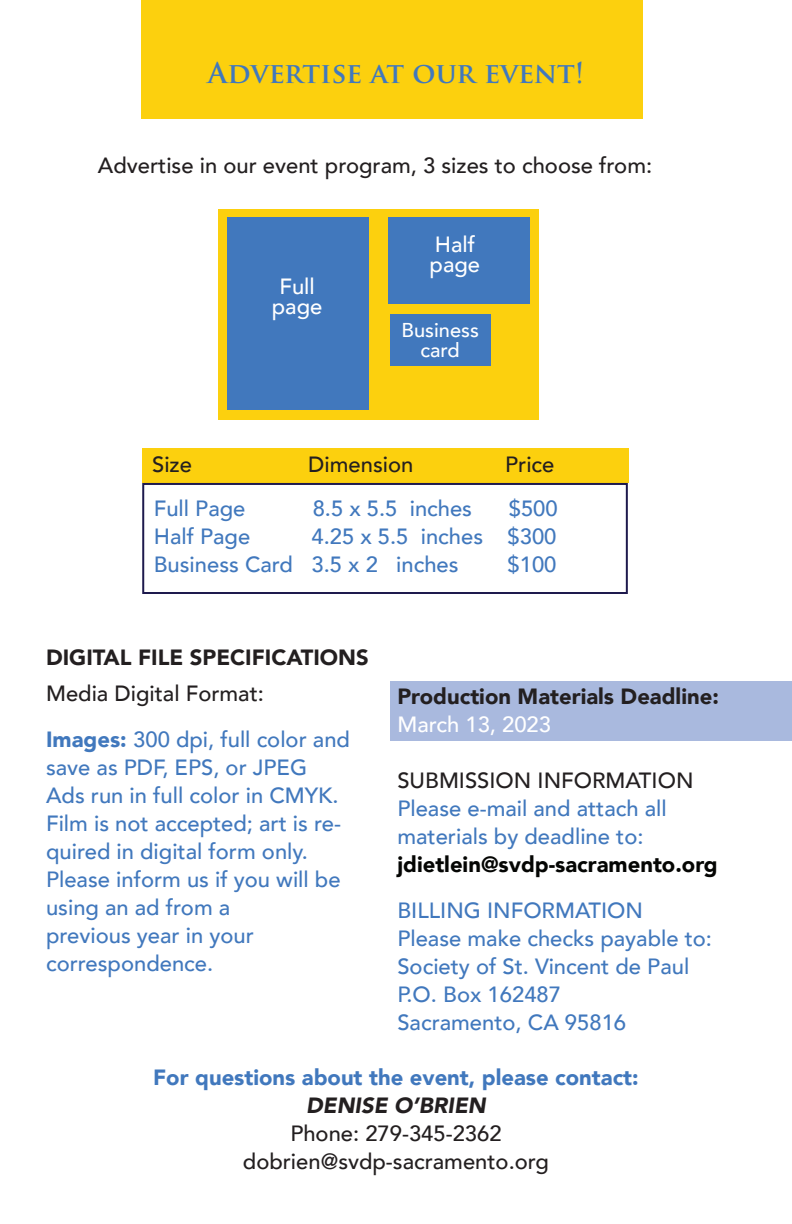
<style>
.page{position:relative;width:792px;height:1224px;background:#fff}
.page>*{position:absolute;margin:0;border:0;box-sizing:border-box;transform-origin:0 0}
.t1{font:700 28px "Trajan Pro";color:#4178bd}
.t2{font:500 22px/28px "Avenir";color:#4178bd}
.t3{font:500 22px/28px "Avenir";color:#231f20;text-align:center}
.t4{font:900 22px "Avenir";color:#231f20}
.t5{font:900 22px "Avenir";color:#4178bd}
.t6{font:900 22px "Avenir";color:#040503}
.t7{font:500 22px/20px "Avenir";color:#fff;text-align:center}
.t8{font:italic 900 22px "Avenir";color:#231f20}
.t9{font:500 20px/20px "Avenir";color:#fff;text-align:center}
.s1{font-weight:900;color:#4178bd}
.s2{color:#4178bd}
</style>
<div class="page">
<div style="left:390px;top:682px;width:402px;height:59px;background:#a9b9de"></div>
<div style="left:218px;top:209px;width:320px;height:210px;background:#fcd00e"></div>
<div style="left:142px;top:448px;width:487px;height:35px;background:#fcd00e"></div>
<div style="left:141px;top:0;width:501px;height:119px;background:#fcd00e"></div>
<div style="left:227px;top:218px;width:141px;height:192px;background:#4178bd"></div>
<div style="left:389px;top:218px;width:141px;height:86px;background:#4178bd"></div>
<div style="left:142px;top:483px;width:486px;height:111px;border:2px solid #1e1a4d"></div>
<div style="left:390px;top:314px;width:101px;height:52px;background:#4178bd"></div>
<p class="t1" style="left:208px;top:55px;width:378px">Advertise at our event!</p>
<p class="t3" style="left:98px;top:150px;width:556px">Advertise in our event program, 3 sizes to choose from:</p>
<p class="t7" style="left:272px;top:276px;width:52px">Full page</p>
<p class="t7" style="left:430px;top:233px;width:52px;text-align:left">Half page</p>
<p class="t9" style="left:402px;top:319px;width:79px">Business card</p>
<p class="t3" style="left:152px;top:449px;width:41px">Size</p>
<p class="t3" style="left:308px;top:449px;width:107px">Dimension</p>
<p class="t3" style="left:505px;top:449px;width:51px">Price</p>
<p class="t2" style="left:154px;top:494px;width:93px">Full Page</p>
<p class="t2" style="left:313px;top:494px;width:161px">8.5 x 5.5 inches</p>
<p class="t2" style="left:509px;top:494px;width:50px">$500</p>
<p class="t2" style="left:154px;top:522px;width:98px">Half Page</p>
<p class="t2" style="left:154px;top:522px;width:404px;text-indent:158px">4.25 x 5.5 inches $300<br>Business Card 3.5 x 2 inches</p>
<p class="t2" style="left:508px;top:550px;width:50px">$100</p>
<p class="t4" style="left:46px;top:639px;width:324px">DIGITAL FILE SPECIFICATIONS</p>
<p class="t3" style="left:46px;top:669px;width:305px;line-height:46px;text-align:left">Media Digital Format:<br><span class="s1">Images:</span> <span class="s2">300 dpi, full color and</span></p>
<p class="t2" style="left:46px;top:752px;width:297px">save as PDF, EPS, or JPEG<br>Ads run in full color in CMYK.<br>Film is not accepted; art is re&shy;quired in digital form only.<br>Please inform us if you will be using an ad from a<br>previous year in your correspondence.</p>
<p class="t4" style="left:397px;top:678px;width:323px">Production Materials Deadline:</p>
<p class="t7" style="left:397px;top:713px;width:155px">March 13, 2023</p>
<p class="t3" style="left:397px;top:765px;width:298px">SUBMISSION INFORMATION</p>
<p class="t2" style="left:397px;top:793px;width:271px">Please e-mail and attach all materials by deadline to:</p>
<p class="t6" style="left:397px;top:846px;width:322px">jdietlein@svdp-sacramento.org</p>
<p class="t2" style="left:397px;top:895px;width:316px">BILLING INFORMATION<br>Please make checks payable to:<br>Society of St. Vincent de Paul<br>P.O. Box 162487<br>Sacramento, CA 95816</p>
<p class="t5" style="left:153px;top:1059px;width:487px">For questions about the event, please contact:</p>
<p class="t8" style="left:306px;top:1087px;width:181px">DENISE O’BRIEN</p>
<p class="t3" style="left:243px;top:1118px;width:308px">Phone: 279-345-2362 dobrien@svdp-sacramento.org</p>
</div>
